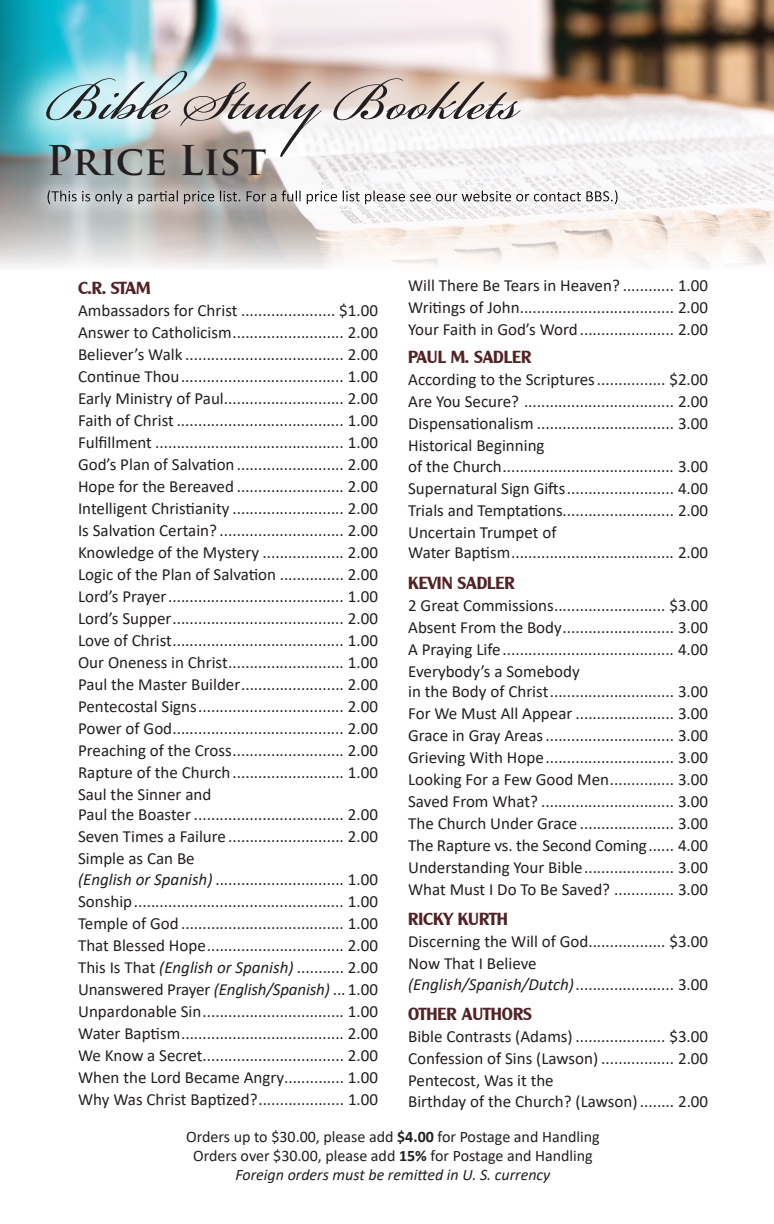
<style>
.page{position:relative;width:774px;height:1224px;background:#fff}
.page>*{position:absolute;margin:0;border:0;box-sizing:border-box;transform-origin:0 0}
.t1{font:84px "Bickham Script Pro";color:#231f20}
.t2{font:700 40px "Trajan Pro";color:#231f20}
.t3{font:17px/22px "Calibri";color:#231f20;text-align:justify}
.t4{font:17px "Clarity Gothic SF Bold";color:#522326}
.t5{font:16px/19.2px "Calibri";color:#231f20;text-align:center}
.s1{font-style:italic}
.s2{font-weight:700}
</style>
<div class="page">
<img style="left:0;top:0;width:774px;height:268px">
<div style="left:2px;top:27px;width:563px;height:175px;background:#fff;opacity:.75"></div>
<div style="left:29px;top:123px;width:258px;height:75px;background:#fff;opacity:.75"></div>
<div style="left:26px;top:169px;width:613px;height:56px;background:#fff;opacity:.74"></div>
<div style="left:38px;top:184px;width:640px;height:25px;background:#231f20;opacity:.75"></div>
<h1 class="t1" style="left:46px;top:40px;width:475px">Bible Study Booklets</h1>
<h2 class="t2" style="left:46px;top:136px;width:222px">Price List</h2>
<p class="t3" style="left:408px;top:274px;width:301px">Will There Be Tears in Heaven? ............ 1.00<br>Writings of John.................................... 2.00<br>Your Faith in God’s Word...................... 2.00</p>
<p class="t4" style="left:408px;top:348px;width:125px">PAUL M. SADLER</p>
<p class="t3" style="left:408px;top:368px;width:301px">According to the Scriptures................ $2.00<br>Are You Secure? ................................... 2.00<br>Dispensationalism ................................ 3.00<br>Historical Beginning</p>
<p class="t3" style="left:408px;top:455px;width:301px">of the Church........................................ 3.00<br>Supernatural Sign Gifts......................... 4.00<br>Trials and Temptations.......................... 2.00<br>Uncertain Trumpet of</p>
<p class="t3" style="left:408px;top:541px;width:301px">Water Baptism...................................... 2.00</p>
<p class="t4" style="left:408px;top:573px;width:108px">KEVIN SADLER</p>
<p class="t3" style="left:408px;top:594px;width:301px">2 Great Commissions.......................... $3.00<br>Absent From the Body.......................... 3.00<br>A Praying Life........................................ 4.00<br>Everybody’s a Somebody</p>
<p class="t3" style="left:408px;top:680px;width:301px">in the Body of Christ............................. 3.00<br>For We Must All Appear ....................... 3.00<br>Grace in Gray Areas.............................. 3.00<br>Grieving With Hope.............................. 3.00<br>Looking For a Few Good Men............... 3.00<br>Saved From What? ............................... 3.00<br>The Church Under Grace ...................... 3.00<br>The Rapture vs. the Second Coming...... 4.00<br>Understanding Your Bible..................... 3.00<br>What Must I Do To Be Saved? .............. 3.00</p>
<p class="t4" style="left:408px;top:910px;width:101px">RICKY KURTH</p>
<p class="t3" style="left:408px;top:930px;width:302px">Discerning the Will of God.................. $3.00<br>Now That I Believe</p>
<p class="t3" style="left:408px;top:973px;width:301px"><span class="s1">(English/Spanish/Dutch)</span>....................... 3.00</p>
<p class="t4" style="left:408px;top:1005px;width:125px">OTHER AUTHORS</p>
<p class="t3" style="left:408px;top:1025px;width:302px">Bible Contrasts (Adams) ..................... $3.00<br>Confession of Sins (Lawson) ................. 2.00<br>Pentecost, Was it the</p>
<p class="t3" style="left:408px;top:1090px;width:301px">Birthday of the Church? (Lawson)........ 2.00</p>
<p class="t5" style="left:186px;top:1127px;width:415px">Orders up to $30.00, please add <span class="s2">$4.00</span> for Postage and Handling<br>Orders over $30.00, please add <span class="s2">15%</span> for Postage and Handling<br><span class="s1">Foreign orders must be remitted in U. S. currency</span></p>
<p class="t4" style="left:78px;top:278px;width:74px">C.R. STAM</p>
<p class="t3" style="left:78px;top:299px;width:302px">Ambassadors for Christ ...................... $1.00<br>Answer to Catholicism.......................... 2.00<br>Believer’s Walk ..................................... 2.00<br>Continue Thou...................................... 1.00<br>Early Ministry of Paul............................ 2.00<br>Faith of Christ ....................................... 1.00<br>Fulfillment ............................................ 1.00<br>God’s Plan of Salvation ......................... 2.00<br>Hope for the Bereaved ......................... 2.00<br>Intelligent Christianity .......................... 2.00<br>Is Salvation Certain? ............................. 2.00<br>Knowledge of the Mystery ................... 2.00<br>Logic of the Plan of Salvation ............... 2.00<br>Lord’s Prayer......................................... 1.00<br>Lord’s Supper........................................ 2.00<br>Love of Christ........................................ 1.00<br>Our Oneness in Christ........................... 1.00<br>Paul the Master Builder........................ 2.00<br>Pentecostal Signs.................................. 2.00<br>Power of God........................................ 2.00<br>Preaching of the Cross.......................... 2.00<br>Rapture of the Church.......................... 1.00<br>Saul the Sinner and</p>
<p class="t3" style="left:78px;top:803px;width:302px">Paul the Boaster ................................... 2.00<br>Seven Times a Failure ........................... 2.00<br>Simple as Can Be</p>
<p class="t3" style="left:78px;top:868px;width:302px"><span class="s1">(English or Spanish)</span> .............................. 1.00<br>Sonship................................................. 1.00<br>Temple of God ...................................... 1.00<br>That Blessed Hope................................ 2.00<br>This Is That <span class="s1">(English or Spanish)</span> ........... 2.00<br>Unanswered Prayer <span class="s1">(English/Spanish) ...</span>1.00<br>Unpardonable Sin................................. 1.00<br>Water Baptism...................................... 2.00<br>We Know a Secret................................. 2.00<br>When the Lord Became Angry.............. 1.00<br>Why Was Christ Baptized?.................... 1.00</p>
</div>
